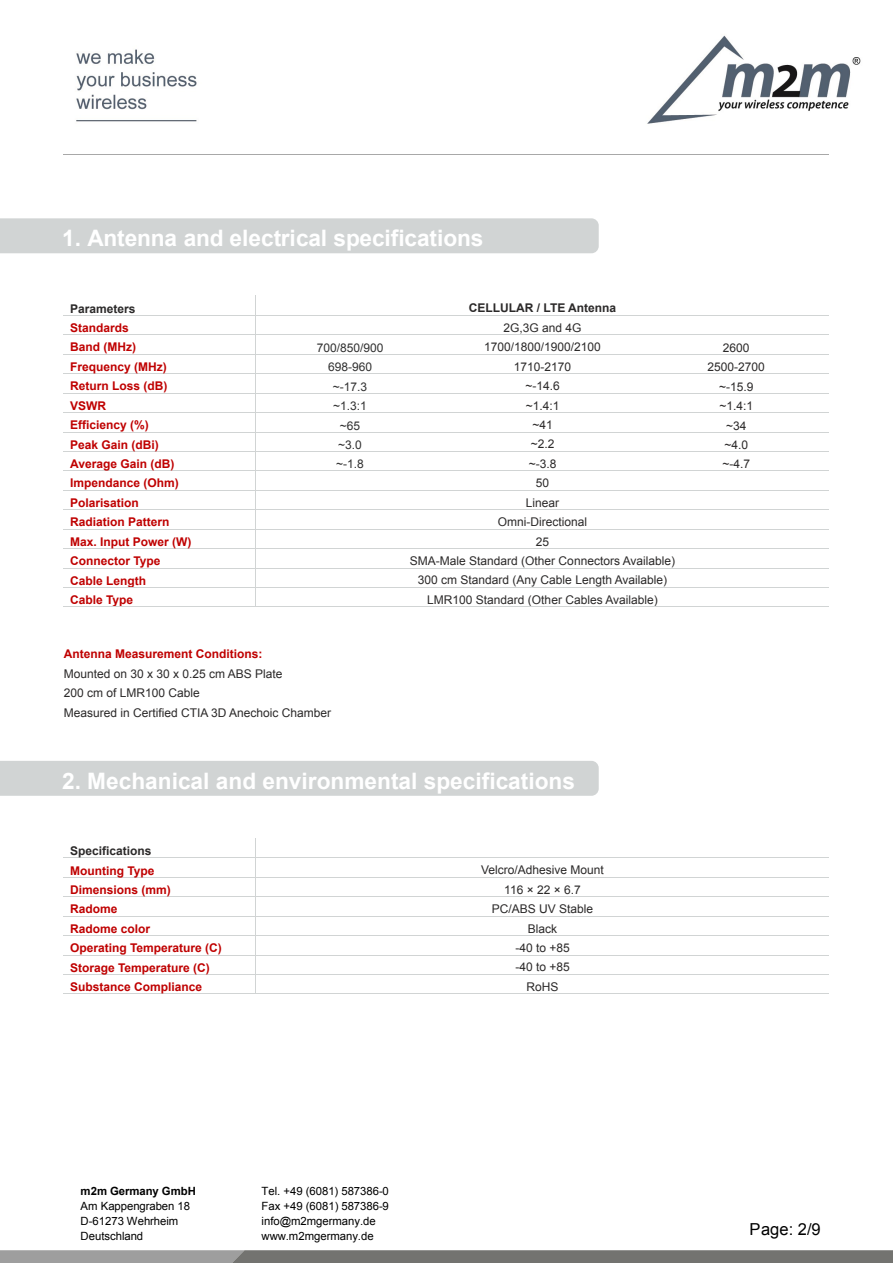
<style>
.page{position:relative;width:893px;height:1263px;background:#fff}
.page>*{position:absolute;margin:0;border:0;box-sizing:border-box;transform-origin:0 0}
.t1{font:700 22.65px "Arial";color:#fff}
.t2{font:16.5px "Arial";color:#000}
.t3{font:12px/19.5px "Arial";color:#2b2929;text-align:center}
.t4{font:700 12px/19.5px "Arial";color:#bf0000}
.t5{font:700 12px "Arial";color:#2b2929}
.t6{font:12px/19.5px "Arial";color:#303030;text-align:center}
.t7{font:11.4px/15px "Arial";color:#000}
.t8{font:700 11.4px "Arial";color:#000}
</style>
<div class="page">
<svg style="left:0;top:1250px;width:893px;height:13px;background:#80807e"></svg>
<hr style="left:64px;top:154px;width:765px;height:1px;background:#a8a8a8">
<div style="left:0;top:218px;width:599px;height:35px;background:#d1d4d4"></div>
<hr style="left:64px;top:315px;width:765px;height:1px;background:#d1d4d4">
<hr style="left:64px;top:335px;width:765px;height:1px;background:#d1d4d4">
<hr style="left:64px;top:354px;width:765px;height:1px;background:#d1d4d4">
<hr style="left:64px;top:373px;width:765px;height:1px;background:#d1d4d4">
<hr style="left:64px;top:393px;width:765px;height:1px;background:#d1d4d4">
<hr style="left:64px;top:412px;width:765px;height:1px;background:#d1d4d4">
<hr style="left:64px;top:432px;width:765px;height:1px;background:#d1d4d4">
<hr style="left:64px;top:451px;width:765px;height:1px;background:#d1d4d4">
<hr style="left:64px;top:471px;width:765px;height:1px;background:#d1d4d4">
<hr style="left:64px;top:490px;width:765px;height:1px;background:#d1d4d4">
<hr style="left:64px;top:509px;width:765px;height:1px;background:#d1d4d4">
<hr style="left:64px;top:529px;width:765px;height:1px;background:#d1d4d4">
<hr style="left:64px;top:548px;width:765px;height:1px;background:#d1d4d4">
<hr style="left:64px;top:568px;width:765px;height:1px;background:#d1d4d4">
<hr style="left:255px;top:296px;width:1px;height:311px;background:#d1d4d4">
<div style="left:0;top:761px;width:599px;height:35px;background:#d1d4d4"></div>
<hr style="left:64px;top:858px;width:765px;height:1px;background:#d1d4d4">
<hr style="left:64px;top:877px;width:765px;height:1px;background:#d1d4d4">
<hr style="left:64px;top:896px;width:765px;height:1px;background:#d1d4d4">
<hr style="left:64px;top:916px;width:765px;height:1px;background:#d1d4d4">
<hr style="left:64px;top:935px;width:765px;height:1px;background:#d1d4d4">
<hr style="left:64px;top:955px;width:765px;height:1px;background:#d1d4d4">
<hr style="left:64px;top:974px;width:765px;height:1px;background:#d1d4d4">
<hr style="left:64px;top:994px;width:765px;height:1px;background:#d1d4d4">
<hr style="left:255px;top:838px;width:1px;height:156px;background:#d1d4d4">
<hr style="left:64px;top:587px;width:765px;height:1px;background:#d1d4d4">
<hr style="left:64px;top:607px;width:765px;height:1px;background:#d1d4d4">
<img style="left:76px;top:35px;width:785px;height:89px">
<h1 class="t1" style="left:62px;top:230px;width:423px">1. Antenna and electrical specifications</h1>
<p class="t5" style="left:70px;top:304px;width:67px">Parameters</p>
<p class="t4" style="left:70px;top:319px;width:123px">Standards<br>Band (MHz)<br>Frequency (MHz)<br>Return Loss (dB)<br>VSWR<br>Efficiency (%)<br>Peak Gain (dBi)<br>Average Gain (dB)<br>Impendance (Ohm)<br>Polarisation<br>Radiation Pattern<br>Max. Input Power (W)<br>Connector Type<br>Cable Length<br>Cable Type</p>
<p class="t6" style="left:317px;top:339px;width:68px">700/850/900<br>698-960 ~-17.3 ~1.3:1<br>~65<br>~3.0<br>~-1.8</p>
<p class="t4" style="left:64px;top:645px;width:200px">Antenna Measurement Conditions:</p>
<p class="t3" style="left:64px;top:665px;width:269px;text-align:left">Mounted on 30 x 30 x 0.25 cm ABS Plate<br>200 cm of LMR100 Cable<br>Measured in Certified CTIA 3D Anechoic Chamber</p>
<p class="t5" style="left:469px;top:304px;width:149px">CELLULAR / LTE Antenna</p>
<p class="t3" style="left:410px;top:319px;width:267px">2G,3G and 4G<br>1700/1800/1900/2100<br>1710-2170<br>~-14.6<br>~1.4:1<br>~41<br>~2.2<br>~-3.8<br>50<br>Linear<br>Omni-Directional<br>25<br>SMA-Male Standard (Other Connectors Available)<br>300 cm Standard (Any Cable Length Available)<br>LMR100 Standard (Other Cables Available)</p>
<h1 class="t1" style="left:62px;top:772px;width:514px">2. Mechanical and environmental specifications</h1>
<p class="t5" style="left:70px;top:846px;width:83px">Specifications</p>
<p class="t4" style="left:70px;top:862px;width:153px">Mounting Type<br>Dimensions (mm)<br>Radome<br>Radome color<br>Operating Temperature (C)<br>Storage Temperature (C)<br>Substance Compliance</p>
<p class="t3" style="left:481px;top:861px;width:124px">Velcro/Adhesive Mount<br>116 × 22 × 6.7<br>PC/ABS UV Stable<br>Black<br>-40 to +85<br>-40 to +85<br>RoHS</p>
<p class="t3" style="left:707px;top:339px;width:59px">2600<br>2500-2700 ~-15.9 ~1.4:1<br>~34<br>~4.0<br>~-4.7</p>
<p class="t8" style="left:81px;top:1184px;width:117px">m2m Germany GmbH</p>
<p class="t7" style="left:81px;top:1198px;width:111px">Am Kappengraben 18<br>D-61273 Wehrheim<br>Deutschland</p>
<p class="t7" style="left:262px;top:1183px;width:129px">Tel. +49 (6081) 587386-0<br>Fax +49 (6081) 587386-9 info@m2mgermany.de www.m2mgermany.de</p>
<h2 class="t2" style="left:749px;top:1223px;width:73px">Page: 2/9</h2>
</div>
